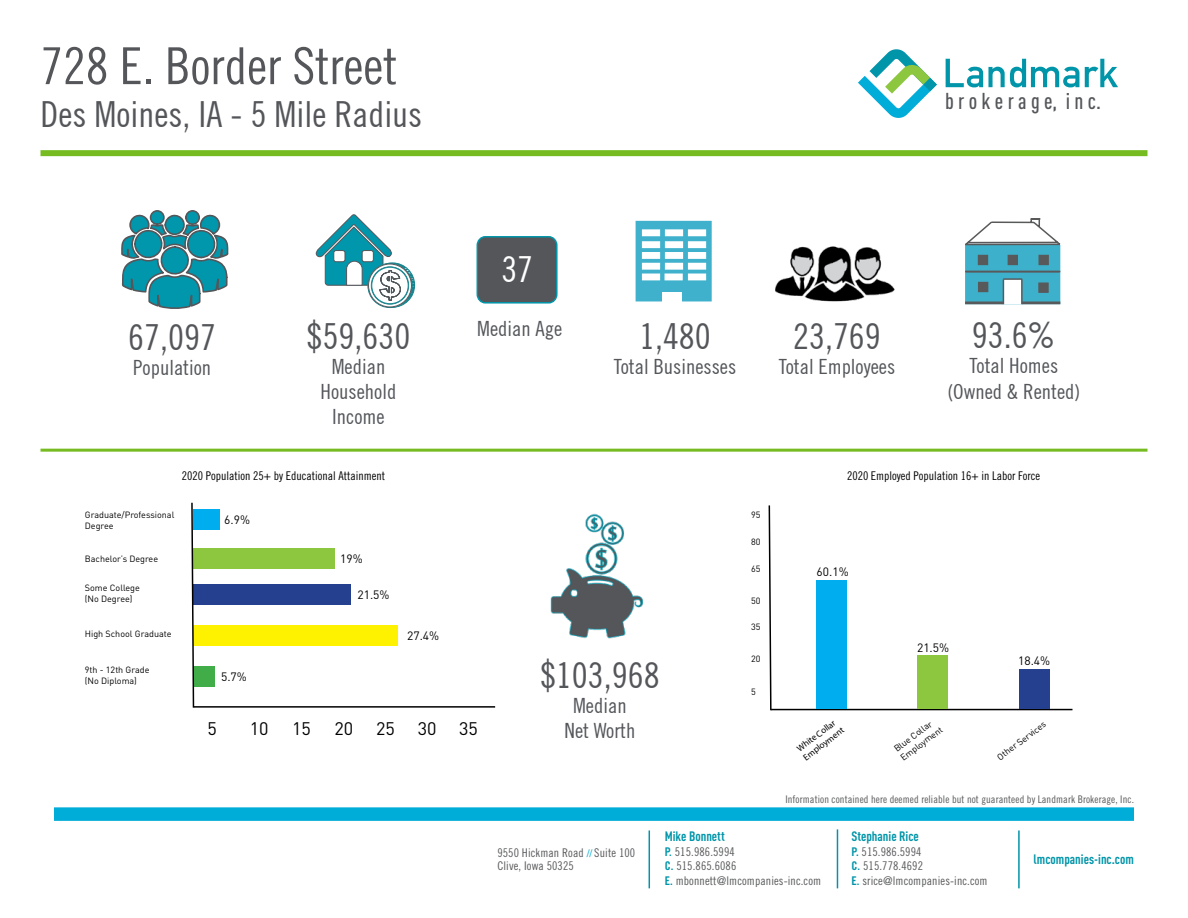
<style>
.page{position:relative;width:1188px;height:918px;background:#fff}
.page>*{position:absolute;margin:0;border:0;box-sizing:border-box;transform-origin:0 0}
.t1{font:condensed 51px "Trade Gothic No.18";color:#54565a}
.t2{font:condensed 36px "Trade Gothic No.18";color:#54565a}
.t3{font:condensed 36px "Trade Gothic No.18";color:#fff}
.t4{font:500 22.65px "DIN Cond";color:#54565a}
.t5{font:condensed 21px/25.2px "Trade Gothic No.18";color:#54565a;text-align:center}
.t6{font:18px "DIN";color:#000}
.t7{font:700 13.5px "DIN Cond";color:#0095a9}
.t8{font:12px/14.4px "Trade Gothic Cond Eighteen";letter-spacing:.01em;color:#58595b}
.t9{font:12px "Trade Gothic Cond Eighteen";color:#000}
.t10{font:12px "DIN";color:#000}
.t11{font:10.5px "Trade Gothic Cond Eighteen";letter-spacing:.01em;color:#58595b}
.t12{font:9px/10.8px "DIN";color:#000}
.t13{font:9px/10.8px "Myriad Pro";color:#000}
.s1{font-size:10.5px;color:#00acd8}
.s2{font-family:"Trade Gothic Bold Cond Twenty";color:#0095a9}
</style>
<div class="page">
<div style="left:40px;top:150px;width:1108px;height:6px;background:#76bc21"></div>
<hr style="left:40px;top:449px;width:1108px;height:3px;background:#76bc21">
<img style="left:775px;top:246px;width:120px;height:56px">
<svg style="left:640px;top:225px;width:68px;height:72px;background:#58bbd2"></svg>
<div style="left:636px;top:221px;width:76px;height:80px;border:3px solid #3fb1cc"></div>
<div style="left:662px;top:292px;width:20px;height:10px;background:#fff"></div>
<div style="left:642px;top:229px;width:18px;height:7px;border:3px solid #fff"></div>
<div style="left:642px;top:241px;width:18px;height:7px;border:3px solid #fff"></div>
<div style="left:642px;top:252px;width:18px;height:7px;border:3px solid #fff"></div>
<div style="left:642px;top:263px;width:18px;height:7px;border:3px solid #fff"></div>
<div style="left:665px;top:229px;width:18px;height:7px;border:3px solid #fff"></div>
<div style="left:665px;top:241px;width:18px;height:7px;border:3px solid #fff"></div>
<div style="left:665px;top:252px;width:18px;height:7px;border:3px solid #fff"></div>
<div style="left:665px;top:263px;width:18px;height:7px;border:3px solid #fff"></div>
<div style="left:688px;top:229px;width:18px;height:7px;border:3px solid #fff"></div>
<div style="left:688px;top:241px;width:18px;height:7px;border:3px solid #fff"></div>
<div style="left:688px;top:252px;width:18px;height:7px;border:3px solid #fff"></div>
<div style="left:688px;top:263px;width:18px;height:7px;border:3px solid #fff"></div>
<div style="left:477px;top:237px;width:80px;height:66px;background:#54565a;border-radius:8px"></div>
<div style="left:477px;top:236px;width:81px;height:68px;border:2px solid #0095a9;border-radius:8px"></div>
<div style="left:965px;top:245px;width:95px;height:59px;background:#3db1cb;border:2px solid #3db1cb"></div>
<div style="left:978px;top:255px;width:10px;height:10px;background:#58595b"></div>
<div style="left:1008px;top:255px;width:10px;height:10px;background:#58595b"></div>
<div style="left:1038px;top:255px;width:11px;height:10px;background:#58595b;border:2px solid #58595b"></div>
<div style="left:978px;top:282px;width:10px;height:10px;background:#58595b"></div>
<div style="left:1038px;top:282px;width:11px;height:11px;background:#58595b;border:2px solid #58595b"></div>
<hr style="left:965px;top:302px;width:38px;height:2px;background:#58595b">
<hr style="left:1022px;top:302px;width:38px;height:2px;background:#58595b">
<hr style="left:966px;top:271px;width:94px;height:1px;background:#58595b">
<svg style="left:965px;top:218px;width:96px;height:29px"></svg>
<hr style="left:1021px;top:279px;width:2px;height:25px;background:#58595b">
<svg style="left:1003px;top:278px;width:19px;height:26px"></svg>
<div style="left:368px;top:263px;width:44px;height:45px;border:1px solid #16848e;border-radius:50%"></div>
<svg style="left:315px;top:214px;width:100px;height:93px"></svg>
<img style="left:550px;top:513px;width:94px;height:126px">
<svg style="left:121px;top:210px;width:108px;height:99px"></svg>
<hr style="left:1018px;top:830px;width:2px;height:58px;background:#0095a9">
<hr style="left:837px;top:829px;width:1px;height:59px;background:#0095a9">
<div style="left:54px;top:807px;width:1080px;height:14px;background:#00acd8"></div>
<hr style="left:649px;top:830px;width:1px;height:58px;background:#0095a9">
<svg style="left:858px;top:49px;width:79px;height:69px"></svg>
<svg style="left:946px;top:59px;width:133px;height:28px"></svg>
<svg style="left:1085px;top:59px;width:33px;height:28px"></svg>
<div style="left:193px;top:509px;width:27px;height:21px;background:#00aeef"></div>
<div style="left:193px;top:548px;width:142px;height:21px;background:#8dc63f"></div>
<div style="left:193px;top:585px;width:158px;height:20px;background:#25408f"></div>
<div style="left:194px;top:626px;width:204px;height:20px;background:#fff200"></div>
<div style="left:194px;top:666px;width:21px;height:20px;background:#41ad49"></div>
<svg style="left:191px;top:502px;width:4px;height:206px"></svg>
<hr style="left:194px;top:706px;width:301px;height:2px;background:#000">
<svg style="left:768px;top:505px;width:4px;height:206px"></svg>
<hr style="left:771px;top:709px;width:301px;height:1px;background:#000">
<div style="left:816px;top:580px;width:31px;height:129px;background:#00aeef"></div>
<div style="left:917px;top:656px;width:31px;height:53px;background:#8dc63f"></div>
<div style="left:1019px;top:669px;width:31px;height:40px;background:#25408f"></div>
<h1 class="t1" style="left:40px;top:36px;width:358px">728 E. Border Street</h1>
<h2 class="t2" style="left:40px;top:93px;width:383px">Des Moines, IA - 5 Mile Radius</h2>
<h2 class="t2" style="left:128px;top:316px;width:89px">67,097</h2>
<h3 class="t5" style="left:133px;top:355px;width:80px">Population</h3>
<h2 class="t2" style="left:307px;top:315px;width:105px">$59,630</h2>
<h3 class="t5" style="left:321px;top:354px;width:77px">Median<br>Household<br>Income</h3>
<h3 class="t4" style="left:945px;top:88px;width:157px">b r o k e r a g e, i n c.</h3>
<h2 class="t3" style="left:501px;top:248px;width:33px">37</h2>
<h3 class="t5" style="left:477px;top:315px;width:87px">Median Age</h3>
<h2 class="t2" style="left:639px;top:315px;width:73px">1,480</h2>
<h3 class="t5" style="left:614px;top:354px;width:124px">Total Businesses</h3>
<h2 class="t2" style="left:793px;top:315px;width:89px">23,769</h2>
<h3 class="t5" style="left:779px;top:354px;width:118px">Total Employees</h3>
<h2 class="t2" style="left:972px;top:314px;width:85px">93.6%</h2>
<h3 class="t5" style="left:947px;top:353px;width:134px">Total Homes (Owned &amp; Rented)</h3>
<p class="t9" style="left:182px;top:468px;width:205px">2020 Population 25+ by Educational Attainment</p>
<p class="t9" style="left:847px;top:468px;width:195px">2020 Employed Population 16+ in Labor Force</p>
<p class="t12" style="left:85px;top:509px;width:91px">Graduate/Professional<br>Degree</p>
<p class="t12" style="left:85px;top:553px;width:75px">Bachelor’s Degree</p>
<p class="t12" style="left:85px;top:583px;width:57px">Some College (No Degree)</p>
<p class="t12" style="left:85px;top:629px;width:88px">High School Graduate</p>
<p class="t12" style="left:85px;top:664px;width:66px">9th - 12th Grade (No Diploma)</p>
<p class="t10" style="left:221px;top:669px;width:27px">5.7%</p>
<p class="t10" style="left:224px;top:512px;width:27px">6.9%</p>
<p class="t10" style="left:340px;top:551px;width:24px">19%</p>
<p class="t10" style="left:357px;top:587px;width:34px">21.5%</p>
<p class="t10" style="left:407px;top:629px;width:34px">27.4%</p>
<h3 class="t6" style="left:208px;top:717px;width:11px">5</h3>
<h3 class="t6" style="left:250px;top:717px;width:20px">10</h3>
<h3 class="t6" style="left:292px;top:717px;width:20px">15</h3>
<h3 class="t6" style="left:335px;top:717px;width:20px">20</h3>
<h3 class="t6" style="left:376px;top:717px;width:20px">25</h3>
<h3 class="t6" style="left:418px;top:717px;width:20px">30</h3>
<h3 class="t6" style="left:459px;top:717px;width:20px">35</h3>
<h2 class="t2" style="left:540px;top:654px;width:121px">$103,968</h2>
<h3 class="t5" style="left:565px;top:693px;width:72px">Median<br>Net Worth</h3>
<p class="t12" style="left:751px;top:509px;width:11px">95</p>
<p class="t12" style="left:751px;top:536px;width:11px">80</p>
<p class="t12" style="left:751px;top:563px;width:11px">65</p>
<p class="t12" style="left:751px;top:595px;width:11px">50</p>
<p class="t12" style="left:751px;top:621px;width:11px">35</p>
<p class="t12" style="left:751px;top:654px;width:11px">20</p>
<p class="t12" style="left:751px;top:686px;width:6px">5</p>
<p class="t10" style="left:817px;top:565px;width:34px">60.1%</p>
<p class="t10" style="left:917px;top:640px;width:34px">21.5%</p>
<p class="t10" style="left:1018px;top:654px;width:34px">18.4%</p>
<p class="t13" style="left:795px;top:745px;width:50px;rotate:-37deg">White Collar<br>Employment</p>
<p class="t12" style="left:892px;top:745px;width:52px;rotate:-37deg">Blue Collar<br>Employment</p>
<p class="t12" style="left:995px;top:754px;width:60px;rotate:-37deg">Other Services</p>
<p class="t11" style="left:785px;top:793px;width:350px">Information contained here deemed reliable but not guaranteed by Landmark Brokerage, Inc.</p>
<p class="t8" style="left:497px;top:845px;width:139px;line-height:13.5px">9550 Hickman Road <span class="s1">//</span> Suite 100<br>Clive, Iowa 50325</p>
<p class="t7" style="left:665px;top:828px;width:61px">Mike Bonnett</p>
<p class="t8" style="left:665px;top:844px;width:158px"><span class="s2">P.</span> 515.986.5994<br><span class="s2">C.</span> 515.865.6086<br><span class="s2">E.</span> mbonnett@lmcompanies-inc.com</p>
<p class="t7" style="left:851px;top:828px;width:69px">Stephanie Rice</p>
<p class="t8" style="left:851px;top:844px;width:138px"><span class="s2">P.</span> 515.986.5994<br><span class="s2">C.</span> 515.778.4692<br><span class="s2">E.</span> srice@lmcompanies-inc.com</p>
<p class="t7" style="left:1034px;top:851px;width:102px">lmcompanies-inc.com</p>
</div>
